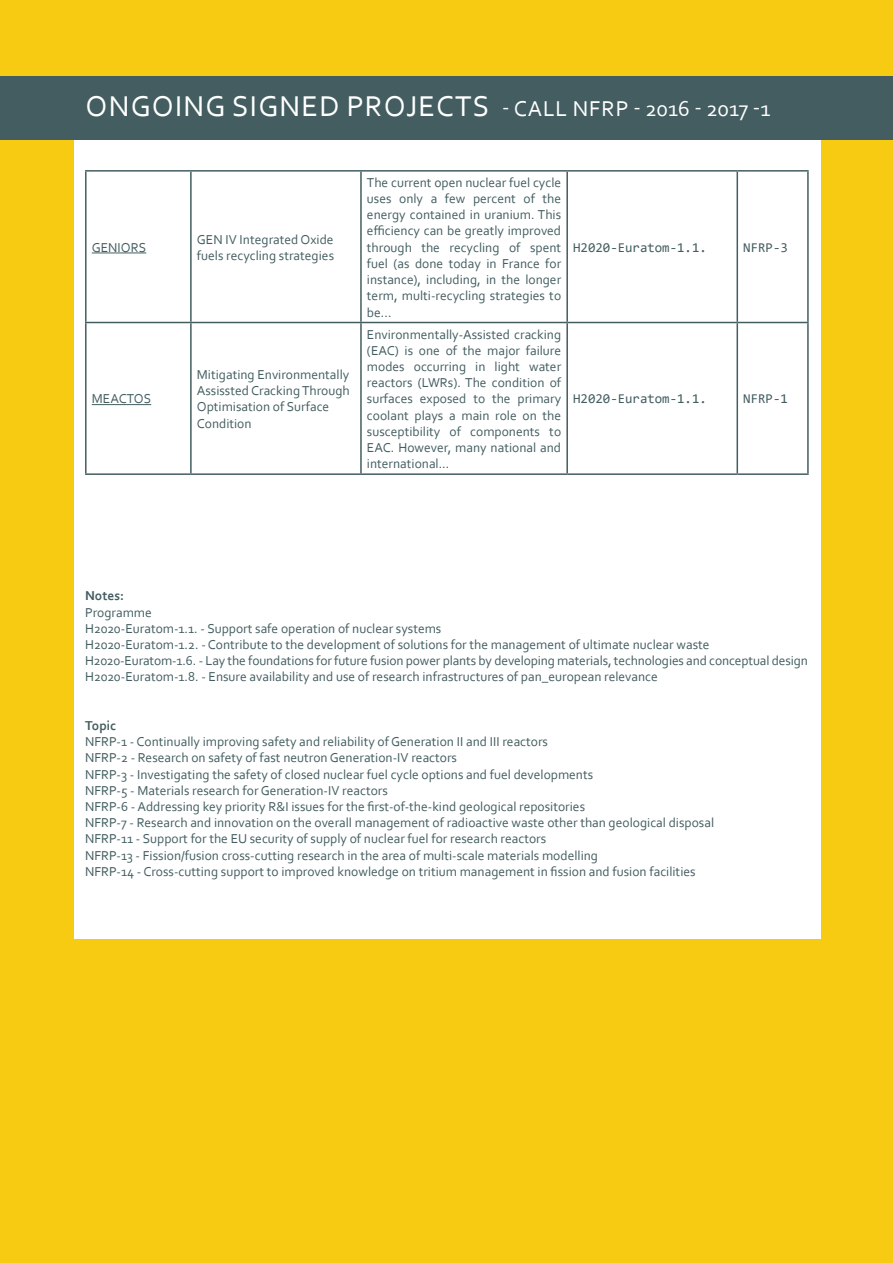
<style>
.page{position:relative;width:893px;height:1263px;background:#f6cb11}
.page>*{position:absolute;margin:0;border:0;box-sizing:border-box;transform-origin:0 0}
.t1{font:30px "Corbel";letter-spacing:.04em;color:#fff}
.t2{font:13.5px/16.2px "Corbel";color:#435d60}
.t3{font:13.5px "Consolas";color:#435d60}
.t4{font:700 13.5px "Corbel";color:#435d60}
.s1{font-size:22.5px}
</style>
<div class="page">
<div style="left:74px;top:94px;width:747px;height:845px;background:#fff"></div>
<div style="left:0;top:77px;width:893px;height:63px;background:#435d60"></div>
<hr style="left:191px;top:170px;width:170px;height:2px;background:#435d60">
<hr style="left:361px;top:170px;width:206px;height:2px;background:#435d60">
<hr style="left:360px;top:172px;width:2px;height:150px;background:#435d60">
<hr style="left:567px;top:170px;width:170px;height:2px;background:#435d60">
<hr style="left:566px;top:172px;width:2px;height:150px;background:#435d60">
<hr style="left:737px;top:170px;width:72px;height:2px;background:#435d60">
<hr style="left:736px;top:172px;width:2px;height:150px;background:#435d60">
<hr style="left:807px;top:172px;width:2px;height:150px;background:#435d60">
<hr style="left:191px;top:322px;width:170px;height:1px;background:#435d60">
<hr style="left:361px;top:322px;width:206px;height:1px;background:#435d60">
<hr style="left:360px;top:323px;width:2px;height:150px;background:#435d60">
<hr style="left:567px;top:322px;width:170px;height:1px;background:#435d60">
<hr style="left:566px;top:323px;width:2px;height:150px;background:#435d60">
<hr style="left:737px;top:322px;width:72px;height:1px;background:#435d60">
<hr style="left:736px;top:323px;width:2px;height:150px;background:#435d60">
<hr style="left:807px;top:323px;width:2px;height:150px;background:#435d60">
<hr style="left:191px;top:473px;width:170px;height:2px;background:#435d60">
<hr style="left:361px;top:473px;width:206px;height:2px;background:#435d60">
<hr style="left:567px;top:473px;width:170px;height:2px;background:#435d60">
<hr style="left:737px;top:473px;width:72px;height:2px;background:#435d60">
<hr style="left:85px;top:170px;width:106px;height:2px;background:#435d60">
<hr style="left:85px;top:172px;width:2px;height:150px;background:#435d60">
<hr style="left:190px;top:172px;width:2px;height:150px;background:#435d60">
<hr style="left:85px;top:322px;width:106px;height:1px;background:#435d60">
<hr style="left:85px;top:323px;width:2px;height:150px;background:#435d60">
<hr style="left:190px;top:323px;width:2px;height:150px;background:#435d60">
<hr style="left:85px;top:473px;width:106px;height:2px;background:#435d60">
<hr style="left:92px;top:253px;width:54px;height:1px;background:#435d60">
<hr style="left:92px;top:404px;width:59px;height:1px;background:#435d60">
<p class="t1" style="left:86px;top:87px;width:686px">ONGOING SIGNED PROJECTS <span class="s1">- CALL NFRP - 2016 - 2017 -1</span></p>
<p class="t2" style="left:92px;top:239px;width:56px">GENIORS</p>
<p class="t2" style="left:197px;top:231px;width:139px">GEN IV Integrated Oxide fuels recycling strategies</p>
<p class="t2" style="left:92px;top:390px;width:61px">MEACTOS</p>
<p class="t2" style="left:197px;top:366px;width:154px">Mitigating Environmentally<br>Assissted Cracking Through<br>Optimisation of Surface<br>Condition</p>
<p class="t2" style="left:367px;top:174px;width:196px;text-align:justify">The current open nuclear fuel cycle uses only a few percent of the energy contained in uranium. This efficiency can be greatly improved through the recycling of spent fuel (as done today in France for instance), including, in the longer term, multi-recycling strategies to be...</p>
<p class="t2" style="left:367px;top:326px;width:196px;text-align:justify">Environmentally-Assisted cracking (EAC) is one of the major failure modes occurring in light water reactors (LWRs). The condition of surfaces exposed to the primary coolant plays a main role on the susceptibility of components to EAC. However, many national and international...</p>
<p class="t3" style="left:573px;top:238px;width:135px">H2020-Euratom-1.1.</p>
<p class="t3" style="left:743px;top:238px;width:46px">NFRP-3</p>
<p class="t3" style="left:573px;top:390px;width:135px">H2020-Euratom-1.1.</p>
<p class="t3" style="left:743px;top:390px;width:46px">NFRP-1</p>
<p class="t4" style="left:85px;top:588px;width:41px">Notes:</p>
<p class="t2" style="left:85px;top:604px;width:68px">Programme</p>
<p class="t2" style="left:85px;top:620px;width:358px">H2020-Euratom-1.1. - Support safe operation of nuclear systems</p>
<p class="t2" style="left:85px;top:636px;width:626px">H2020-Euratom-1.2. - Contribute to the development of solutions for the management of ultimate nuclear waste</p>
<p class="t2" style="left:85px;top:652px;width:724px">H2020-Euratom-1.6. - Lay the foundations for future fusion power plants by developing materials, technologies and conceptual design</p>
<p class="t2" style="left:85px;top:668px;width:574px">H2020-Euratom-1.8. - Ensure availability and use of research infrastructures of pan_european relevance</p>
<p class="t4" style="left:85px;top:717px;width:33px">Topic</p>
<p class="t2" style="left:85px;top:733px;width:464px">NFRP-1 - Continually improving safety and reliability of Generation II and III reactors</p>
<p class="t2" style="left:85px;top:749px;width:374px">NFRP-2 - Research on safety of fast neutron Generation-IV reactors</p>
<p class="t2" style="left:85px;top:766px;width:510px">NFRP-3 - Investigating the safety of closed nuclear fuel cycle options and fuel developments</p>
<p class="t2" style="left:85px;top:782px;width:304px">NFRP-5 - Materials research for Generation-IV reactors</p>
<p class="t2" style="left:85px;top:798px;width:502px">NFRP-6 - Addressing key priority R&amp;I issues for the first-of-the-kind geological repositories</p>
<p class="t2" style="left:85px;top:814px;width:631px">NFRP-7 - Research and innovation on the overall management of radioactive waste other than geological disposal</p>
<p class="t2" style="left:85px;top:830px;width:463px">NFRP-11 - Support for the EU security of supply of nuclear fuel for research reactors</p>
<p class="t2" style="left:85px;top:847px;width:515px">NFRP-13 - Fission/fusion cross-cutting research in the area of multi-scale materials modelling</p>
<p class="t2" style="left:85px;top:863px;width:612px">NFRP-14 - Cross-cutting support to improved knowledge on tritium management in fission and fusion facilities</p>
</div>
